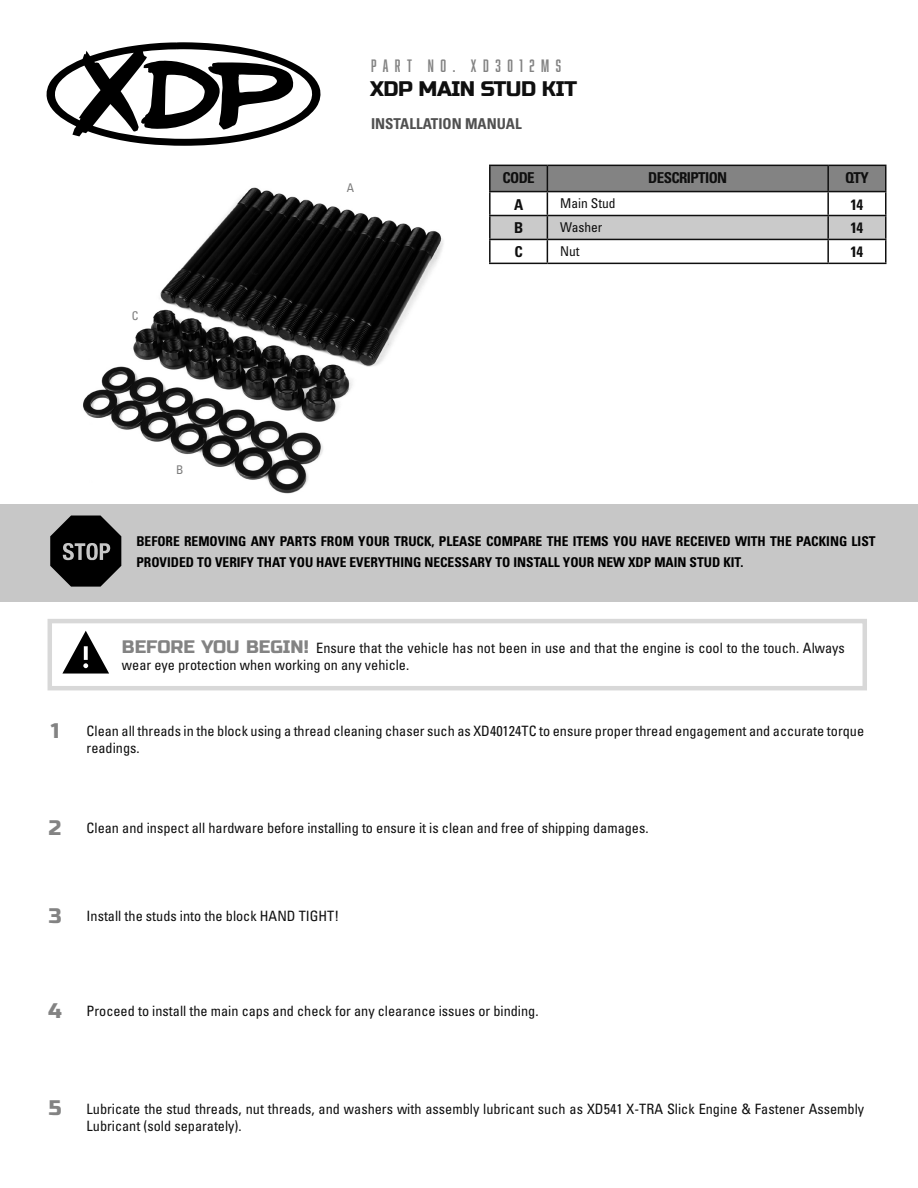
<style>
.page{position:relative;width:918px;height:1188px;background:#fff}
.page>*{position:absolute;margin:0;border:0;box-sizing:border-box;transform-origin:0 0}
.t1{font:21px "Russo One";letter-spacing:-.02em;color:#0f0f0f}
.t2{font:21px "Russo One";color:#838383}
.t3{font:16.5px "Abolition";letter-spacing:.4em;color:#838383}
.t4{font:700 condensed 15px "Univers";letter-spacing:-.04em;color:#0f0f0f}
.t5{font:700 condensed 15px "Univers";color:#505050}
.t6{font:condensed 14.25px/17.1px "Univers";color:#0f0f0f}
.t7{font:700 condensed 13.5px/21px "Univers";color:#000}
.t8{font:condensed 13.5px "Univers";color:#0f0f0f}
.t9{font:condensed 12px "Univers";color:#7c7c7c}
.s1{font-family:"Russo One";font-stretch:normal;font-size:18px;color:#838383}
</style>
<div class="page">
<img style="left:83px;top:187px;width:360px;height:307px">
<hr style="left:489px;top:192px;width:2px;height:23px;background:#0f0f0f">
<hr style="left:489px;top:215px;width:58px;height:1px;background:#0f0f0f">
<hr style="left:489px;top:216px;width:2px;height:23px;background:#0f0f0f">
<hr style="left:489px;top:239px;width:58px;height:1px;background:#0f0f0f">
<hr style="left:489px;top:240px;width:2px;height:23px;background:#0f0f0f">
<hr style="left:489px;top:263px;width:58px;height:1px;background:#0f0f0f">
<hr style="left:547px;top:263px;width:281px;height:1px;background:#0f0f0f">
<hr style="left:828px;top:263px;width:58px;height:1px;background:#0f0f0f">
<hr style="left:489px;top:165px;width:58px;height:1px;background:#0f0f0f">
<hr style="left:489px;top:166px;width:2px;height:25px;background:#0f0f0f">
<svg style="left:490px;top:165px;width:396px;height:98px"></svg>
<hr style="left:489px;top:191px;width:58px;height:1px;background:#0f0f0f">
<hr style="left:547px;top:191px;width:281px;height:1px;background:#0f0f0f">
<hr style="left:828px;top:191px;width:58px;height:1px;background:#0f0f0f">
<div style="left:0;top:504px;width:918px;height:98px;background:#c7c7c7"></div>
<svg style="left:50px;top:516px;width:71px;height:71px"></svg>
<svg style="left:46px;top:42px;width:275px;height:104px"></svg>
<svg style="left:62px;top:631px;width:47px;height:43px"></svg>
<div style="left:48px;top:619px;width:819px;height:71px;border:4px solid #d8d8d8"></div>
<p class="t3" style="left:371px;top:56px;width:192px">PART NO. XD3012MS</p>
<p class="t1" style="left:370px;top:76px;width:208px">XDP MAIN STUD KIT</p>
<p class="t9" style="left:132px;top:308px;width:8px">C</p>
<p class="t9" style="left:176px;top:462px;width:9px">B</p>
<p class="t9" style="left:347px;top:180px;width:9px">A</p>
<p class="t5" style="left:371px;top:115px;width:152px">INSTALLATION MANUAL</p>
<p class="t4" style="left:502px;top:169px;width:34px">CODE</p>
<p class="t4" style="left:648px;top:169px;width:81px">DESCRIPTION</p>
<p class="t4" style="left:845px;top:169px;width:25px">QTY</p>
<p class="t4" style="left:514px;top:195px;width:11px">A</p>
<p class="t8" style="left:560px;top:195px;width:57px">Main Stud</p>
<p class="t4" style="left:851px;top:195px;width:14px">14</p>
<p class="t4" style="left:514px;top:219px;width:11px">B</p>
<p class="t8" style="left:560px;top:219px;width:44px">Washer</p>
<p class="t4" style="left:851px;top:219px;width:14px">14</p>
<p class="t4" style="left:514px;top:243px;width:10px">C</p>
<p class="t8" style="left:560px;top:243px;width:21px">Nut</p>
<p class="t4" style="left:851px;top:243px;width:14px">14</p>
<p class="t7" style="left:136px;top:531px;width:741px">BEFORE REMOVING ANY PARTS FROM YOUR TRUCK, PLEASE COMPARE THE ITEMS YOU HAVE RECEIVED WITH THE PACKING LIST<br>PROVIDED TO VERIFY THAT YOU HAVE EVERYTHING NECESSARY TO INSTALL YOUR NEW XDP MAIN STUD KIT.</p>
<p class="t2" style="left:51px;top:718px;width:10px">1</p>
<p class="t6" style="left:122px;top:640px;width:724px;line-height:16.5px"><span class="s1">BEFORE YOU BEGIN!</span> Ensure that the vehicle has not been in use and that the engine is cool to the touch. Always wear eye protection when working on any vehicle.</p>
<p class="t6" style="left:87px;top:722px;width:779px">Clean all threads in the block using a thread cleaning chaser such as XD40124TC to ensure proper thread engagement and accurate torque readings.</p>
<p class="t2" style="left:49px;top:815px;width:14px">2</p>
<p class="t6" style="left:87px;top:819px;width:563px">Clean and inspect all hardware before installing to ensure it is clean and free of shipping damages.</p>
<p class="t2" style="left:49px;top:904px;width:14px">3</p>
<p class="t6" style="left:87px;top:908px;width:254px">Install the studs into the block HAND TIGHT!</p>
<p class="t2" style="left:48px;top:999px;width:15px">4</p>
<p class="t6" style="left:87px;top:1003px;width:453px">Proceed to install the main caps and check for any clearance issues or binding.</p>
<p class="t2" style="left:49px;top:1096px;width:14px">5</p>
<p class="t6" style="left:87px;top:1100px;width:779px">Lubricate the stud threads, nut threads, and washers with assembly lubricant such as XD541 X-TRA Slick Engine &amp; Fastener Assembly<br>Lubricant (sold separately).</p>
</div>
